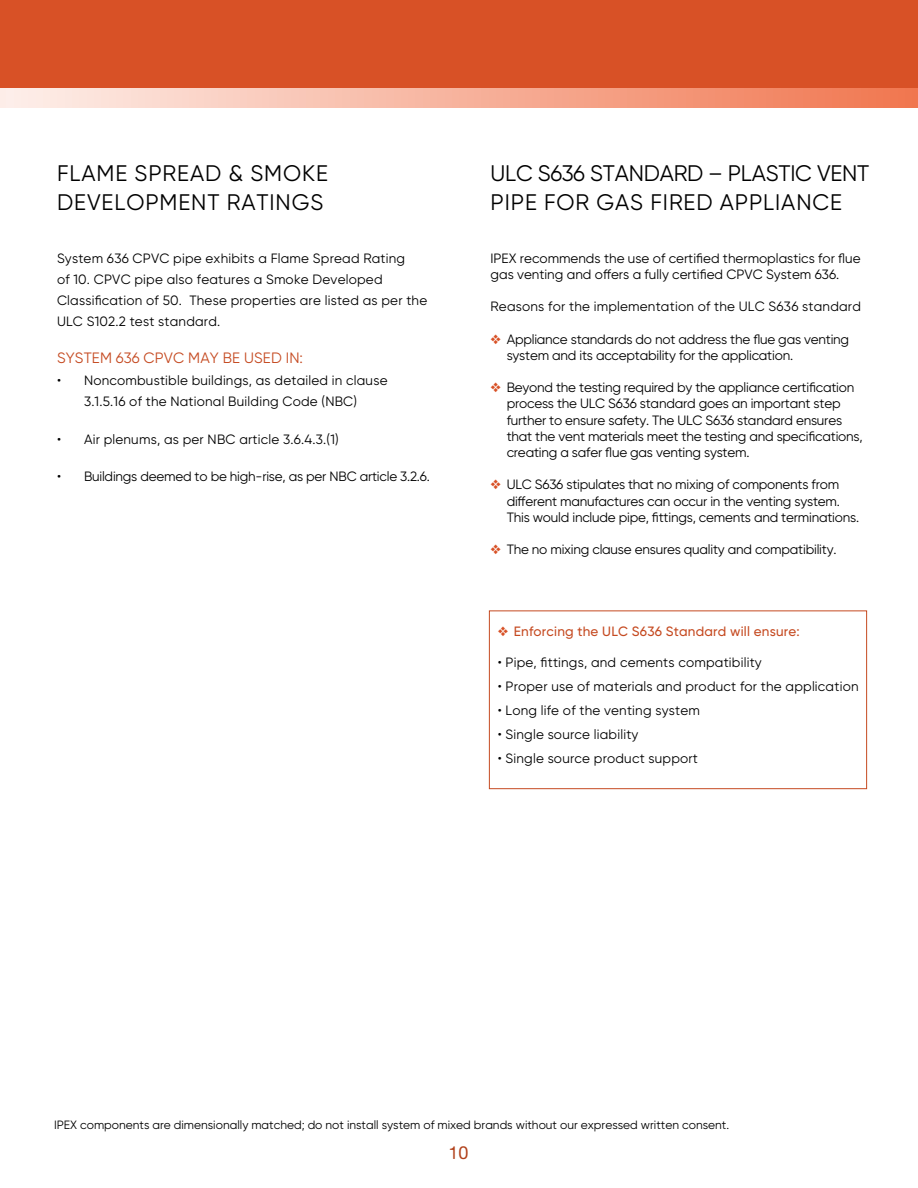
<style>
.page{position:relative;width:918px;height:1188px;background:#fff}
.page>*{position:absolute;margin:0;border:0;box-sizing:border-box;transform-origin:0 0}
.t1{font:22.5px/28.5px "Gilroy";letter-spacing:-.01em;color:#000}
.t2{font:22.5px/28.5px "Gilroy";letter-spacing:.04em;color:#000}
.t3{font:18px "Alte Haas Grotesk";color:#b1411b}
.t4{font:15px "Gilroy";letter-spacing:.01em;color:#c54a21}
.t5{font:13.5px/16.2px "Gilroy";letter-spacing:-.015em;color:#000}
.t6{font:13.5px/21px "Gilroy";letter-spacing:.015em;color:#000}
.t7{font:500 13.5px "Gilroy";letter-spacing:.015em;color:#c54a21}
.t8{font:12px "Gilroy";color:#000}
.s1{color:#d85126}
</style>
<div class="page">
<div style="left:0;top:0;width:918px;height:99px;background:#d85126"></div>
<div style="left:0;top:89px;width:918px;height:19px;background:linear-gradient(to right,#fdf0eb,#f0764f)"></div>
<div style="left:489px;top:610px;width:378px;height:179px;border:1px solid #c54a21"></div>
<h1 class="t2" style="left:57px;top:159px;width:272px">FLAME SPREAD &amp; SMOKE<br>DEVELOPMENT RATINGS</h1>
<p class="t6" style="left:57px;top:247px;width:372px">System 636 CPVC pipe exhibits a Flame Spread Rating<br>of 10. CPVC pipe also features a Smoke Developed Classification of 50. These properties are listed as per the ULC S102.2 test standard.</p>
<p class="t4" style="left:57px;top:348px;width:248px">SYSTEM 636 CPVC MAY BE USED IN:</p>
<p class="t6" style="left:57px;top:370px;width:332px;text-align:center">• Noncombustible buildings, as detailed in clause<br>3.1.5.16 of the National Building Code (NBC)</p>
<p class="t6" style="left:57px;top:428px;width:283px">• Air plenums, as per NBC article 3.6.4.3.(1)</p>
<p class="t5" style="left:57px;top:468px;width:374px">• Buildings deemed to be high-rise, as per NBC article 3.2.6.</p>
<h1 class="t1" style="left:491px;top:159px;width:380px">ULC S636 STANDARD – PLASTIC VENT<br>PIPE FOR GAS FIRED APPLIANCE</h1>
<p class="t5" style="left:490px;top:250px;width:372px">IPEX recommends the use of certified thermoplastics for flue gas venting and offers a fully certified CPVC System 636.</p>
<p class="t6" style="left:490px;top:296px;width:372px">Reasons for the implementation of the ULC S636 standard</p>
<p class="t5" style="left:507px;top:331px;width:344px;text-indent:-16px"><span class="s1">❖</span> Appliance standards do not address the flue gas venting system and its acceptability for the application.</p>
<p class="t5" style="left:507px;top:379px;width:358px;text-indent:-16px"><span class="s1">❖</span> Beyond the testing required by the appliance certification process the ULC S636 standard goes an important step further to ensure safety. The ULC S636 standard ensures that the vent materials meet the testing and specifications, creating a safer flue gas venting system.</p>
<p class="t5" style="left:507px;top:476px;width:354px;text-indent:-16px"><span class="s1">❖</span> ULC S636 stipulates that no mixing of components from different manufactures can occur in the venting system.<br>This would include pipe, fittings, cements and terminations.</p>
<p class="t5" style="left:490px;top:541px;width:348px"><span class="s1">❖</span> The no mixing clause ensures quality and compatibility.</p>
<p class="t7" style="left:498px;top:623px;width:304px"><span class="s1">❖</span> Enforcing the ULC S636 Standard will ensure:</p>
<p class="t6" style="left:498px;top:652px;width:266px">• Pipe, fittings, and cements compatibility</p>
<p class="t6" style="left:498px;top:676px;width:362px">• Proper use of materials and product for the application</p>
<p class="t6" style="left:498px;top:700px;width:204px">• Long life of the venting system</p>
<p class="t6" style="left:498px;top:724px;width:142px">• Single source liability</p>
<p class="t6" style="left:498px;top:748px;width:202px">• Single source product support</p>
<p class="t8" style="left:54px;top:1118px;width:677px">IPEX components are dimensionally matched; do not install system of mixed brands without our expressed written consent.</p>
<h2 class="t3" style="left:449px;top:1142px;width:22px">10</h2>
</div>
